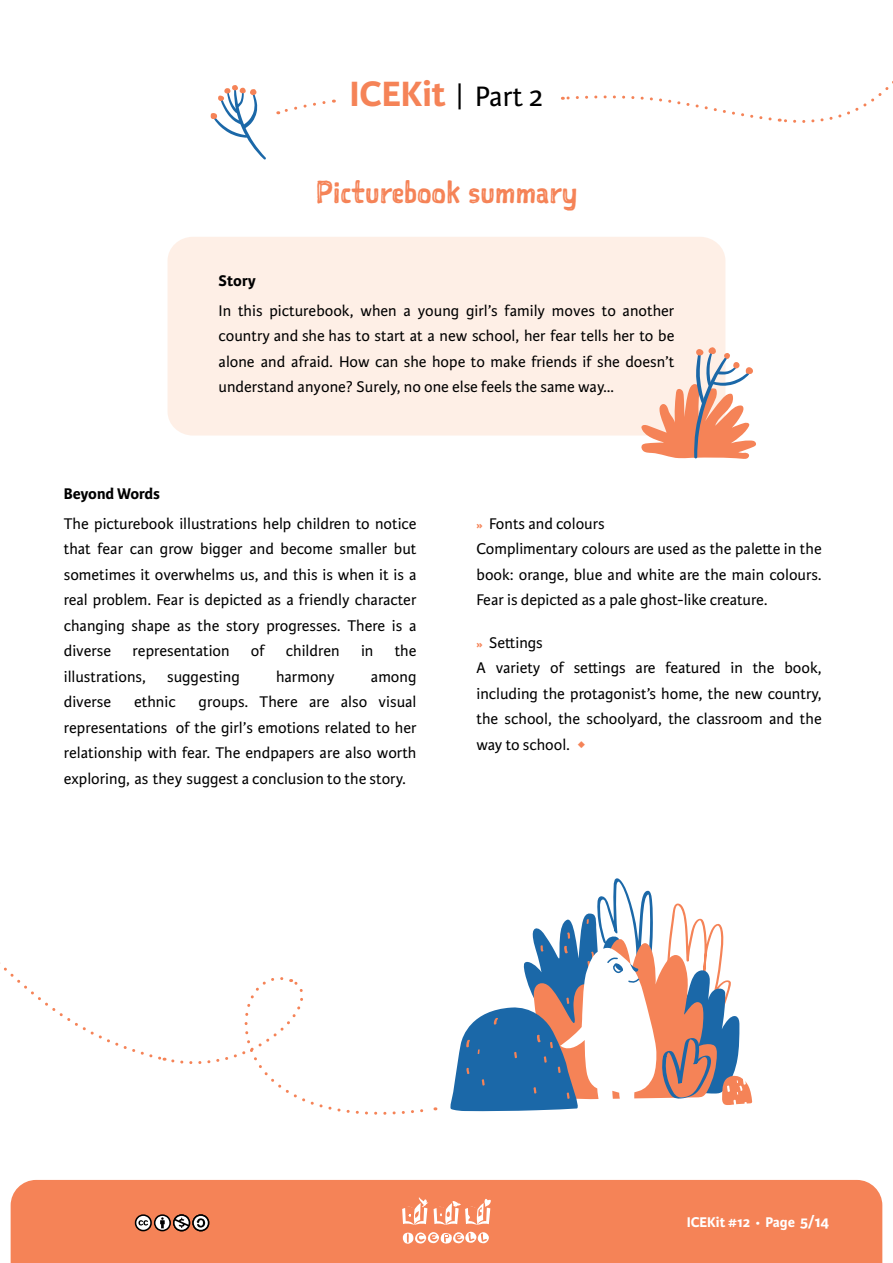
<style>
.page{position:relative;width:893px;height:1263px;background:#fff}
.page>*{position:absolute;margin:0;border:0;box-sizing:border-box;transform-origin:0 0}
.t1{font:700 37.5px "Karmina Sans";color:#f58357}
.t2{font:30px "Sketchnote Square";color:#f58357}
.t3{font:16.5px/25.5px "Karmina Sans";color:#000;text-align:justify}
.t4{font:700 16.5px "Karmina Sans";color:#000}
.t5{font:700 15px "Karmina Sans";color:#fff}
.s1{font-weight:400;font-size:30px;color:#000}
.s2{font-weight:700;font-size:12px;color:#f58357}
.s3{color:#f58357}
.s4{font-weight:400;font-size:12px}
.s5{font-size:16.5px}
</style>
<div class="page">
<div style="left:11px;top:1180px;width:871px;height:83px;background:#f58357"></div>
<svg style="left:135px;top:1214px;width:74px;height:17px"></svg>
<svg style="left:402px;top:1197px;width:26px;height:28px"></svg>
<svg style="left:434px;top:1198px;width:57px;height:27px"></svg>
<svg style="left:402px;top:1232px;width:87px;height:12px"></svg>
<div style="left:168px;top:237px;width:557px;height:198px;background:#feefe6;border-radius:25px"></div>
<svg style="left:278px;top:101px;width:48px;height:14px"></svg>
<svg style="left:0;top:962px;width:436px;height:153px"></svg>
<svg style="left:640px;top:346px;width:116px;height:113px"></svg>
<svg style="left:211px;top:85px;width:55px;height:75px"></svg>
<svg style="left:450px;top:878px;width:302px;height:234px"></svg>
<svg style="left:779px;top:81px;width:114px;height:42px"></svg>
<svg style="left:562px;top:95px;width:210px;height:26px"></svg>
<h1 class="t1" style="left:349px;top:73px;width:196px">ICEKit <span class="s1">| Part 2</span></h1>
<h2 class="t2" style="left:315px;top:172px;width:263px">Picturebook summary</h2>
<p class="t4" style="left:219px;top:271px;width:39px">Story</p>
<p class="t3" style="left:219px;top:298px;width:457px">In this picturebook, when a young girl’s family moves to another country and she has to start at a new school, her fear tells her to be alone and afraid. How can she hope to make friends if she doesn’t understand anyone? Surely, no one else feels the same way…</p>
<p class="t4" style="left:64px;top:484px;width:98px">Beyond Words</p>
<p class="t3" style="left:64px;top:511px;width:354px">The picturebook illustrations help children to notice that fear can grow bigger and become smaller but sometimes it overwhelms us, and this is when it is a real problem. Fear is depicted as a friendly character changing shape as the story progresses. There is a diverse</p>
<p class="t3" style="left:133px;top:638px;width:99px">representation</p>
<p class="t3" style="left:251px;top:638px;width:15px">of</p>
<p class="t3" style="left:286px;top:638px;width:55px">children</p>
<p class="t3" style="left:361px;top:638px;width:14px">in</p>
<p class="t3" style="left:395px;top:638px;width:23px">the</p>
<p class="t3" style="left:64px;top:664px;width:84px">illustrations,</p>
<p class="t3" style="left:167px;top:664px;width:74px">suggesting</p>
<p class="t3" style="left:276px;top:664px;width:60px">harmony</p>
<p class="t3" style="left:371px;top:664px;width:47px">among</p>
<p class="t3" style="left:64px;top:689px;width:49px">diverse</p>
<p class="t3" style="left:134px;top:689px;width:43px">ethnic</p>
<p class="t3" style="left:64px;top:689px;width:354px;text-indent:135px">groups. There are also visual representations of the girl’s emotions related to her relationship with fear. The endpapers are also worth exploring, as they suggest a conclusion to the story.</p>
<p class="t3" style="left:476px;top:511px;width:347px;text-align:left"><span class="s2">»</span> Fonts and colours<br>Complimentary colours are used as the palette in the book: orange, blue and white are the main colours.<br>Fear is depicted as a pale ghost-like creature.</p>
<p class="t3" style="left:476px;top:630px;width:347px;text-align:left"><span class="s2">»</span> Settings<br>A variety of settings are featured in the book, including the protagonist’s home, the new country, the school, the schoolyard, the classroom and the way to school. <span class="s3">m</span></p>
<p class="t5" style="left:687px;top:1214px;width:144px">ICEKit #12 <span class="s4">•</span> Page <span class="s5">5/14</span></p>
</div>
